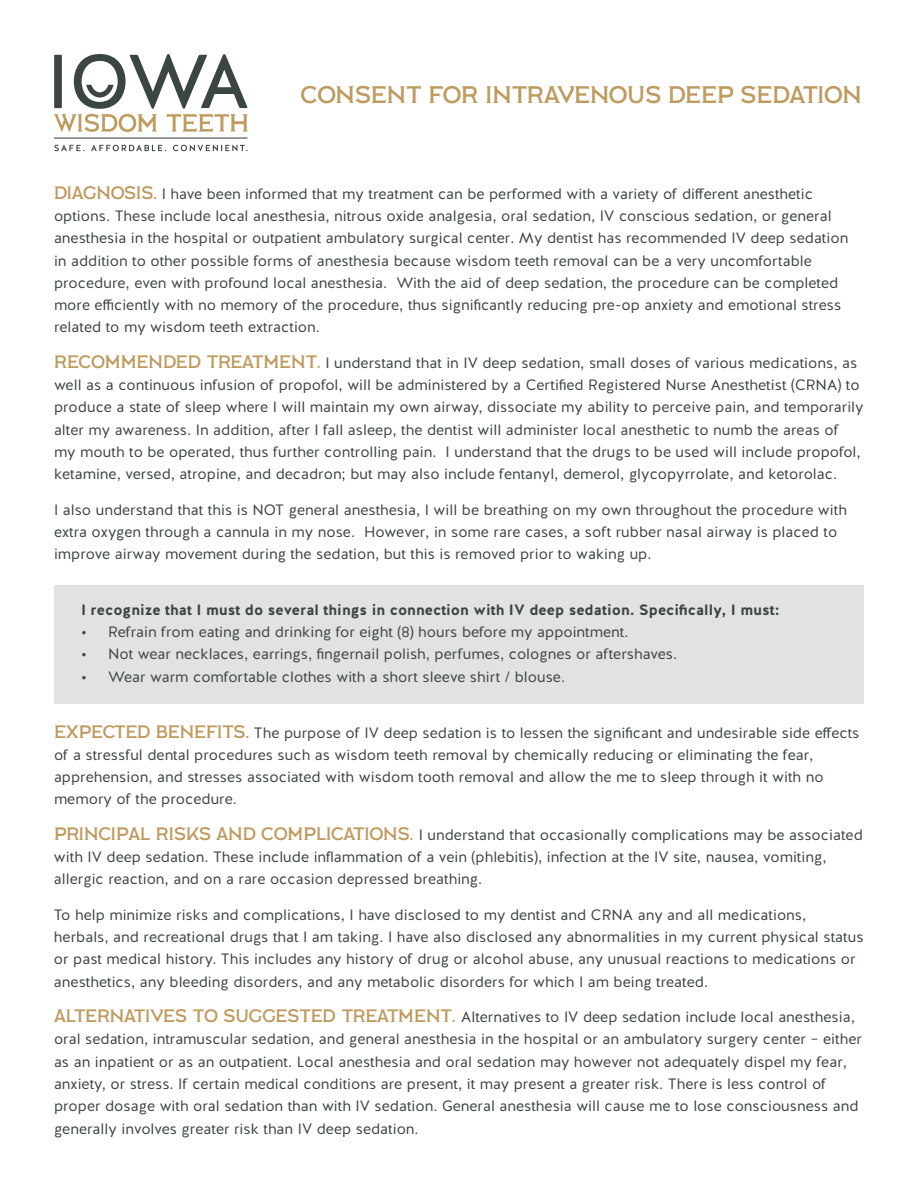
<style>
.page{position:relative;width:918px;height:1188px;background:#fff}
.page>*{position:absolute;margin:0;border:0;box-sizing:border-box;transform-origin:0 0}
.t1{font:24px "Labor Union";color:#be9b5f}
.t2{font:15px/22.2px "Halis R";color:#3b4542}
.t3{font:700 15px "Halis R";color:#3b4542}
.s1{font-family:"Labor Union";font-size:18px;color:#be9b5f}
</style>
<div class="page">
<div style="left:54px;top:585px;width:810px;height:119px;background:#e1e2e1"></div>
<svg style="left:54px;top:54px;width:194px;height:78px"></svg>
<hr style="left:54px;top:138px;width:194px;height:1px;background:#474848">
<svg style="left:54px;top:145px;width:31px;height:6px"></svg>
<svg style="left:91px;top:145px;width:75px;height:6px"></svg>
<svg style="left:173px;top:145px;width:75px;height:6px"></svg>
<h1 class="t1" style="left:301px;top:81px;width:562px">CONSENT FOR INTRAVENOUS DEEP SEDATION</h1>
<p class="t2" style="left:54px;top:183px;width:796px"><span class="s1">DIAGNOSIS.</span> I have been informed that my treatment can be performed with a variety of different anesthetic options. These include local anesthesia, nitrous oxide analgesia, oral sedation, IV conscious sedation, or general anesthesia in the hospital or outpatient ambulatory surgical center. My dentist has recommended IV deep sedation in addition to other possible forms of anesthesia because wisdom teeth removal can be a very uncomfortable procedure, even with profound local anesthesia. With the aid of deep sedation, the procedure can be completed more efficiently with no memory of the procedure, thus significantly reducing pre-op anxiety and emotional stress related to my wisdom teeth extraction.</p>
<p class="t2" style="left:54px;top:352px;width:811px"><span class="s1">RECOMMENDED TREATMENT.</span> I understand that in IV deep sedation, small doses of various medications, as well as a continuous infusion of propofol, will be administered by a Certified Registered Nurse Anesthetist (CRNA) to produce a state of sleep where I will maintain my own airway, dissociate my ability to perceive pain, and temporarily alter my awareness. In addition, after I fall asleep, the dentist will administer local anesthetic to numb the areas of my mouth to be operated, thus further controlling pain. I understand that the drugs to be used will include propofol, ketamine, versed, atropine, and decadron; but may also include fentanyl, demerol, glycopyrrolate, and ketorolac.</p>
<p class="t2" style="left:54px;top:499px;width:795px">I also understand that this is NOT general anesthesia, I will be breathing on my own throughout the procedure with extra oxygen through a cannula in my nose. However, in some rare cases, a soft rubber nasal airway is placed to improve airway movement during the sedation, but this is removed prior to waking up.</p>
<p class="t3" style="left:81px;top:600px;width:700px">I recognize that I must do several things in connection with IV deep sedation. Specifically, I must:</p>
<p class="t2" style="left:81px;top:621px;width:549px">• Refrain from eating and drinking for eight (8) hours before my appointment.</p>
<p class="t2" style="left:81px;top:643px;width:598px">• Not wear necklaces, earrings, fingernail polish, perfumes, colognes or aftershaves.</p>
<p class="t2" style="left:81px;top:666px;width:486px">• Wear warm comfortable clothes with a short sleeve shirt / blouse.</p>
<p class="t2" style="left:54px;top:722px;width:807px"><span class="s1">EXPECTED BENEFITS.</span> The purpose of IV deep sedation is to lessen the significant and undesirable side effects of a stressful dental procedures such as wisdom teeth removal by chemically reducing or eliminating the fear, apprehension, and stresses associated with wisdom tooth removal and allow the me to sleep through it with no memory of the procedure.</p>
<p class="t2" style="left:54px;top:824px;width:810px"><span class="s1">PRINCIPAL RISKS AND COMPLICATIONS.</span> I understand that occasionally complications may be associated with IV deep sedation. These include inflammation of a vein (phlebitis), infection at the IV site, nausea, vomiting, allergic reaction, and on a rare occasion depressed breathing.</p>
<p class="t2" style="left:54px;top:904px;width:811px">To help minimize risks and complications, I have disclosed to my dentist and CRNA any and all medications, herbals, and recreational drugs that I am taking. I have also disclosed any abnormalities in my current physical status or past medical history. This includes any history of drug or alcohol abuse, any unusual reactions to medications or anesthetics, any bleeding disorders, and any metabolic disorders for which I am being treated.</p>
<p class="t2" style="left:54px;top:1006px;width:809px"><span class="s1">ALTERNATIVES TO SUGGESTED TREATMENT.</span> Alternatives to IV deep sedation include local anesthesia, oral sedation, intramuscular sedation, and general anesthesia in the hospital or an ambulatory surgery center – either as an inpatient or as an outpatient. Local anesthesia and oral sedation may however not adequately dispel my fear, anxiety, or stress. If certain medical conditions are present, it may present a greater risk. There is less control of proper dosage with oral sedation than with IV sedation. General anesthesia will cause me to lose consciousness and generally involves greater risk than IV deep sedation.</p>
</div>
